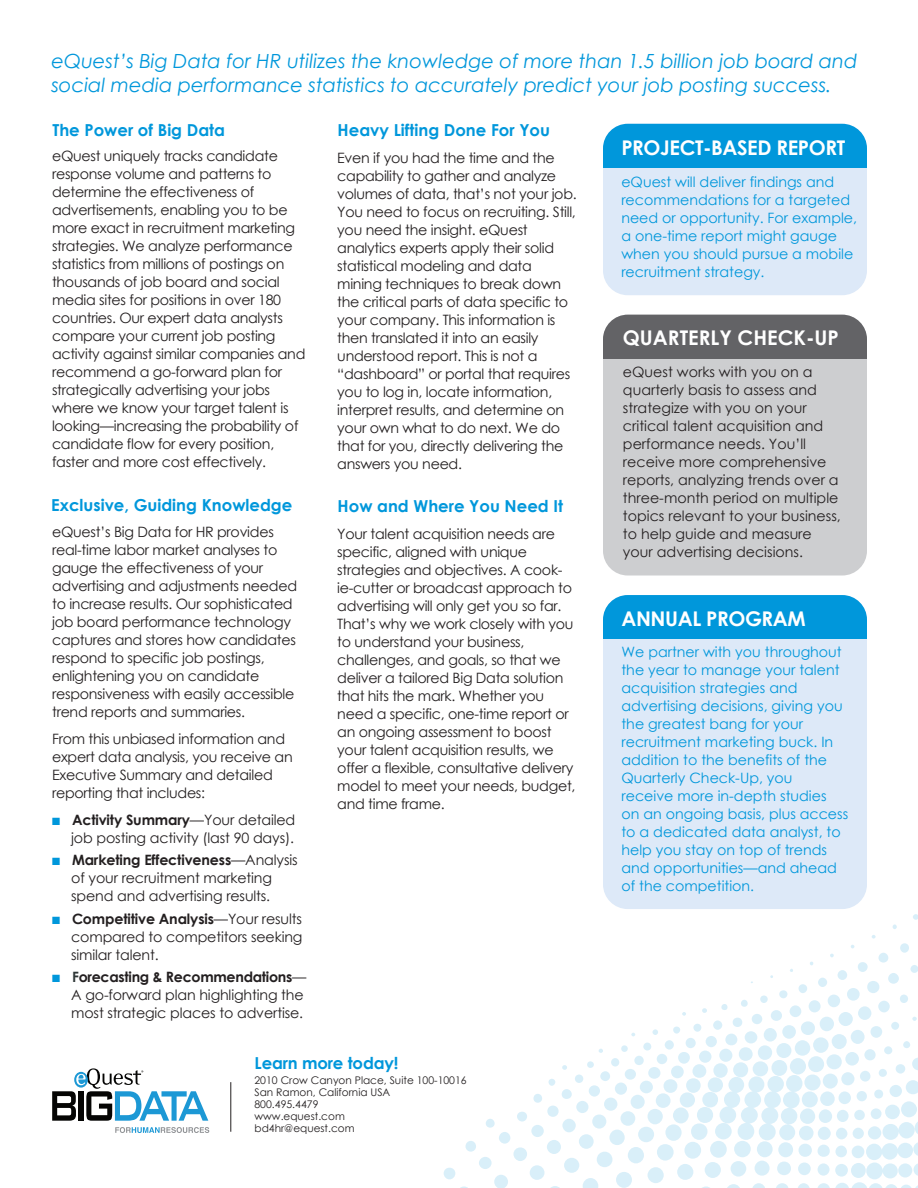
<style>
.page{position:relative;width:918px;height:1188px;background:#fff}
.page>*{position:absolute;margin:0;border:0;box-sizing:border-box;transform-origin:0 0}
.t1{font:700 20.25px "Century Gothic";letter-spacing:-.02em;color:#fff}
.t2{font:700 20.25px "Century Gothic";color:#fff}
.t3{font:italic 19.5px/24px "Century Gothic";color:#0097db}
.t4{font:700 16.5px "Century Gothic";color:#0097db}
.t5{font:14.25px/18px "Century Gothic";letter-spacing:-.02em;color:#231f20}
.t6{font:14.25px/18px "Century Gothic";color:#0097db}
.t7{font:14.25px/18px "Century Gothic";color:#231f20}
.t8{font:10.5px/12px "Century Gothic";color:#231f20}
.s1{color:#0097db}
.s2{font-weight:700}
.s3{font-weight:700;color:#2e3636}
</style>
<div class="page">
<div style="left:603px;top:124px;width:264px;height:171px;background:#dde9f8;border-radius:25px"></div>
<div style="left:603px;top:124px;width:264px;height:44px;background:#0097db"></div>
<svg style="left:443px;top:889px;width:475px;height:299px"></svg>
<hr style="left:231px;top:1082px;width:1px;height:50px;background:#231f20">
<svg style="left:52px;top:1068px;width:156px;height:53px"></svg>
<svg style="left:115px;top:1127px;width:94px;height:6px"></svg>
<div style="left:603px;top:315px;width:264px;height:261px;background:#cdced0;border-radius:25px"></div>
<div style="left:603px;top:315px;width:264px;height:44px;background:#636366"></div>
<div style="left:603px;top:595px;width:264px;height:314px;background:#dde9f8;border-radius:25px"></div>
<div style="left:603px;top:595px;width:264px;height:44px;background:#0097db"></div>
<p class="t3" style="left:51px;top:49px;width:807px">eQuest’s Big Data for HR utilizes the knowledge of more than 1.5 billion job board and social media performance statistics to accurately predict your job posting success.</p>
<p class="t4" style="left:53px;top:117px;width:174px">The Power of Big Data</p>
<p class="t5" style="left:52px;top:146px;width:255px">eQuest uniquely tracks candidate response volume and patterns to determine the effectiveness of advertisements, enabling you to be more exact in recruitment marketing strategies. We analyze performance statistics from millions of postings on thousands of job board and social media sites for positions in over 180 countries. Our expert data analysts compare your current job posting activity against similar companies and recommend a go-forward plan for strategically advertising your jobs where we know your target talent is looking—increasing the probability of candidate flow for every position, faster and more cost effectively.</p>
<p class="t4" style="left:51px;top:493px;width:243px">Exclusive, Guiding Knowledge</p>
<p class="t5" style="left:52px;top:522px;width:247px">eQuest’s Big Data for HR provides real-time labor market analyses to gauge the effectiveness of your advertising and adjustments needed to increase results. Our sophisticated job board performance technology captures and stores how candidates respond to specific job postings, enlightening you on candidate responsiveness with easily accessible trend reports and summaries.</p>
<p class="t5" style="left:52px;top:729px;width:242px">From this unbiased information and expert data analysis, you receive an<br>Executive Summary and detailed reporting that includes:</p>
<p class="t5" style="left:52px;top:810px;width:245px;text-align:right"><span class="s1">■</span> <span class="s2">Activity Summary</span>—Your detailed job posting activity (last 90 days).</p>
<p class="t5" style="left:52px;top:851px;width:247px;text-align:center"><span class="s1">■</span> <span class="s2">Marketing Effectiveness</span>—Analysis of your recruitment marketing spend and advertising results.</p>
<p class="t5" style="left:71px;top:909px;width:233px;text-align:justify;text-indent:-19px"><span class="s1">■</span> <span class="s2">Competitive Analysis</span>—Your results compared to competitors seeking similar talent.</p>
<p class="t5" style="left:71px;top:968px;width:237px;text-indent:-19px"><span class="s1">■</span> <span class="s3">F</span><span class="s2">orecasting &amp; Recommendations</span>—<br>A go-forward plan highlighting the most strategic places to advertise.</p>
<p class="t4" style="left:338px;top:117px;width:214px">Heavy Lifting Done For You</p>
<p class="t5" style="left:337px;top:149px;width:241px">Even if you had the time and the capability to gather and analyze volumes of data, that’s not your job.<br>You need to focus on recruiting. Still, you need the insight. eQuest analytics experts apply their solid statistical modeling and data mining techniques to break down the critical parts of data specific to your company. This information is then translated it into an easily understood report. This is not a “dashboard” or portal that requires you to log in, locate information, interpret results, and determine on your own what to do next. We do that for you, directly delivering the answers you need.</p>
<p class="t4" style="left:338px;top:494px;width:227px">How and Where You Need It</p>
<p class="t5" style="left:337px;top:525px;width:240px">Your talent acquisition needs are specific, aligned with unique strategies and objectives. A cook&shy;ie-cutter or broadcast approach to advertising will only get you so far.<br>That’s why we work closely with you to understand your business, challenges, and goals, so that we deliver a tailored Big Data solution that hits the mark. Whether you need a specific, one-time report or an ongoing assessment to boost your talent acquisition results, we offer a flexible, consultative delivery model to meet your needs, budget, and time frame.</p>
<p class="t4" style="left:255px;top:1050px;width:145px">Learn more today!</p>
<p class="t8" style="left:255px;top:1074px;width:214px">2010 Crow Canyon Place, Suite 100-10016<br>San Ramon, California USA<br>800.495.4479<br>www.equest.com<br>bd4hr@equest.com</p>
<p class="t1" style="left:621px;top:133px;width:225px">PROJECT-BASED REPORT</p>
<p class="t6" style="left:621px;top:172px;width:237px">eQuest will deliver findings and recommendations for a targeted need or opportunity. For example, a one-time report might gauge when you should pursue a mobile recruitment strategy.</p>
<p class="t2" style="left:623px;top:323px;width:217px">QUARTERLY CHECK-UP</p>
<p class="t7" style="left:623px;top:362px;width:219px">eQuest works with you on a quarterly basis to assess and strategize with you on your critical talent acquisition and performance needs. You’ll receive more comprehensive reports, analyzing trends over a three-month period on multiple topics relevant to your business, to help guide and measure your advertising decisions.</p>
<p class="t1" style="left:621px;top:603px;width:186px">ANNUAL PROGRAM</p>
<p class="t6" style="left:621px;top:643px;width:228px">We partner with you throughout the year to manage your talent acquisition strategies and advertising decisions, giving you the greatest bang for your recruitment marketing buck. In addition to the benefits of the<br>Quarterly Check-Up, you<br>receive more in-depth studies<br>on an ongoing basis, plus access to a dedicated data analyst, to help you stay on top of trends and opportunities—and ahead of the competition.</p>
</div>
